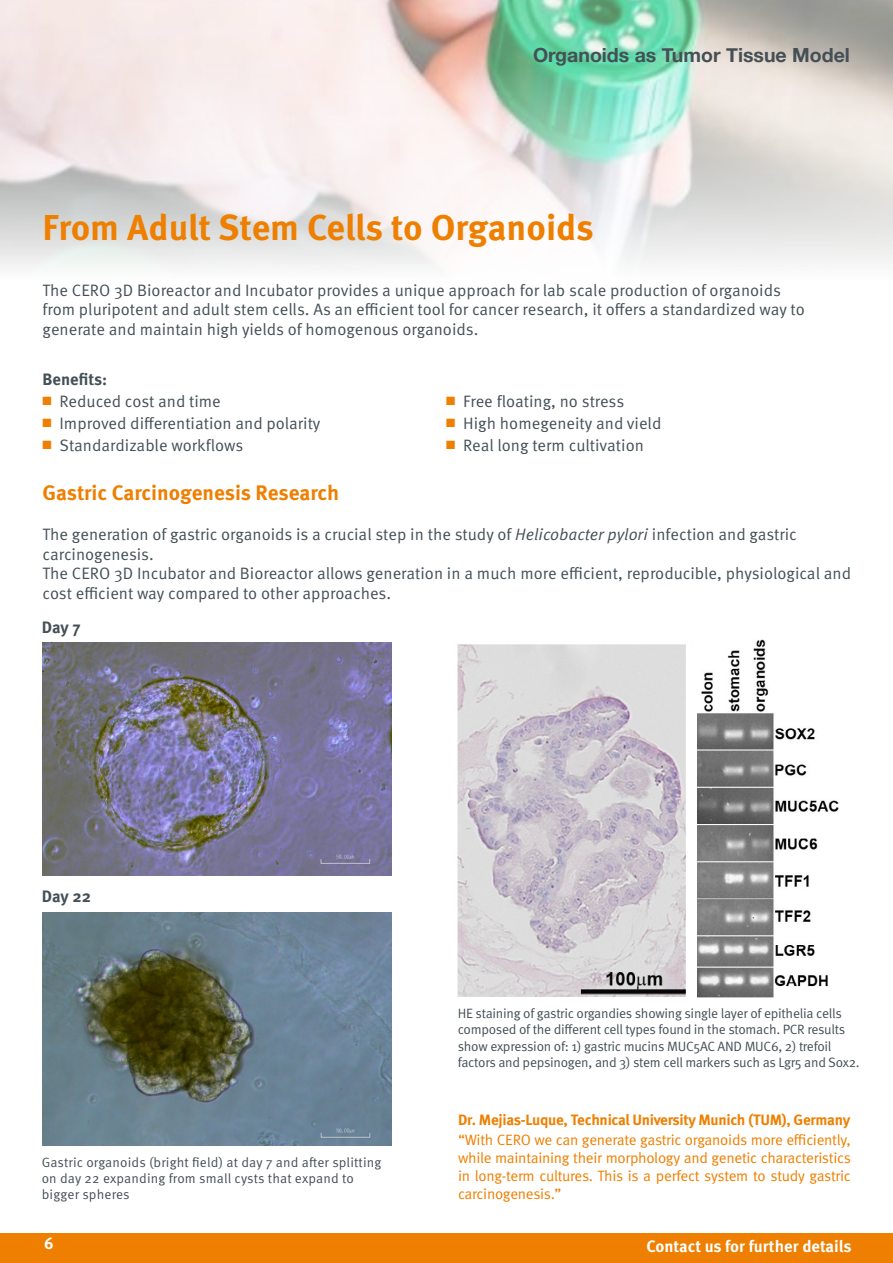
<style>
.page{position:relative;width:893px;height:1263px;background:#fff}
.page>*{position:absolute;margin:0;border:0;box-sizing:border-box;transform-origin:0 0}
.t1{font:700 36px "Meta Pro";letter-spacing:-.005em;color:#ee7f00}
.t2{font:700 21px "Meta Pro";letter-spacing:-.005em;color:#ee7f00}
.t3{font:700 19.5px "Helvetica Neue";color:#445055}
.t4{font:16.5px/19.8px "Meta Pro Norm";color:#445055}
.t5{font:700 16.5px "Meta Pro";color:#fff}
.t6{font:700 16.5px "Meta Pro";letter-spacing:-.005em;color:#445055}
.t7{font:15px/18px "Meta Pro Norm";letter-spacing:-.025em;color:#ee7f00;text-align:justify}
.t8{font:700 15px "Meta Pro";letter-spacing:-.02em;color:#ee7f00}
.t9{font:13.5px/16.2px "Meta Pro Norm";letter-spacing:-.02em;color:#445055}
.t10{font:13.5px/16.2px "Meta Pro Norm";letter-spacing:.01em;color:#445055}
.s1{color:#ee7f00}
.s2{font-family:"Meta Pro Norm Ita"}
</style>
<div class="page">
<img style="left:0;top:0;width:893px;height:268px">
<img style="left:457px;top:644px;width:229px;height:353px">
<img style="left:698px;top:639px;width:141px;height:359px">
<img style="left:42px;top:643px;width:349px;height:233px">
<img style="left:42px;top:912px;width:349px;height:233px">
<div style="left:0;top:1233px;width:893px;height:30px;background:#ee7f00"></div>
<p class="t3" style="left:533px;top:39px;width:318px">Organoids as Tumor Tissue Model</p>
<h1 class="t1" style="left:43px;top:199px;width:553px">From Adult Stem Cells to Organoids</h1>
<p class="t4" style="left:43px;top:279px;width:764px">The CERO 3D Bioreactor and Incubator provides a unique approach for lab scale production of organoids from pluripotent and adult stem cells. As an efficient tool for cancer research, it offers a standardized way to generate and maintain high yields of homogenous organoids.</p>
<p class="t6" style="left:43px;top:366px;width:66px">Benefits:</p>
<p class="t4" style="left:43px;top:390px;width:180px"><span class="s1">■</span> Reduced cost and time</p>
<p class="t4" style="left:43px;top:412px;width:279px"><span class="s1">■</span> Improved differentiation and polarity</p>
<p class="t4" style="left:43px;top:434px;width:202px"><span class="s1">■</span> Standardizable workflows</p>
<p class="t4" style="left:446px;top:390px;width:180px"><span class="s1">■</span> Free floating, no stress</p>
<p class="t4" style="left:446px;top:412px;width:217px"><span class="s1">■</span> High homegeneity and vield</p>
<p class="t4" style="left:446px;top:434px;width:199px"><span class="s1">■</span> Real long term cultivation</p>
<p class="t2" style="left:43px;top:476px;width:298px">Gastric Carcinogenesis Research</p>
<p class="t4" style="left:43px;top:523px;width:810px">The generation of gastric organoids is a crucial step in the study of <span class="s2">Helicobacter pylori</span> infection and gastric carcinogenesis.<br>The CERO 3D Incubator and Bioreactor allows generation in a much more efficient, reproducible, physiological and cost efficient way compared to other approaches.</p>
<p class="t6" style="left:42px;top:614px;width:40px">Day 7</p>
<p class="t6" style="left:42px;top:883px;width:51px">Day 22</p>
<p class="t10" style="left:42px;top:1153px;width:341px">Gastric organoids (bright field) at day 7 and after splitting on day 22 expanding from small cysts that expand to bigger spheres</p>
<p class="t9" style="left:458px;top:1004px;width:403px">HE staining of gastric organdies showing single layer of epithelia cells composed of the different cell types found in the stomach. PCR results show expression of: 1) gastric mucins MUC5AC AND MUC6, 2) trefoil factors and pepsinogen, and 3) stem cell markers such as Lgr5 and Sox2.</p>
<p class="t8" style="left:458px;top:1108px;width:394px">Dr. Mejias-Luque, Technical University Munich (TUM), Germany</p>
<p class="t7" style="left:458px;top:1130px;width:394px">“With CERO we can generate gastric organoids more efficiently, while maintaining their morphology and genetic characteristics in long-term cultures. This is a perfect system to study gastric carcinogenesis.”</p>
<p class="t5" style="left:44px;top:1231px;width:11px">6</p>
<p class="t5" style="left:647px;top:1233px;width:207px">Contact us for further details</p>
</div>
